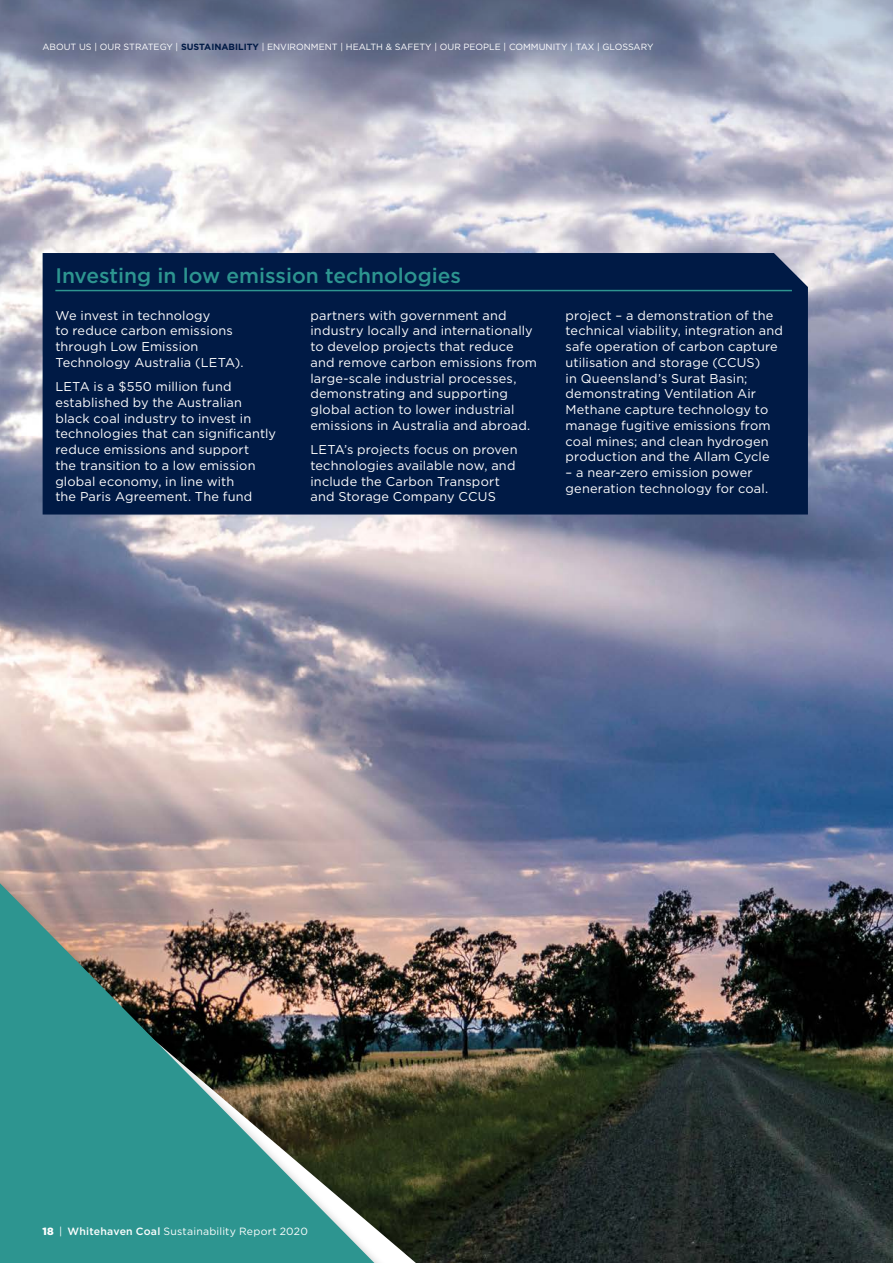
<style>
.page{position:relative;width:893px;height:1263px;background:#fff}
.page>*{position:absolute;margin:0;border:0;box-sizing:border-box;transform-origin:0 0}
.t1{font:500 21px "Gotham";color:#2d9590}
.t2{font:12.75px/15.8px "Gotham";letter-spacing:.015em;color:#fff}
.t3{font:10.5px "Gotham";letter-spacing:.02em;color:#fff}
.t4{font:9px "Gotham";color:#fff}
.s1{font-weight:700;color:#001a45}
.s2{font-weight:900}
.s3{font-weight:500}
</style>
<div class="page">
<img style="left:0;top:150px;width:893px;height:1113px">
<svg style="left:0;top:0;width:893px;height:150px;background:#a2a6b9"></svg>
<div style="left:43px;top:253px;width:765px;height:261px;background:#001a45"></div>
<hr style="left:55px;top:290px;width:737px;height:1px;background:#2d9590">
<div style="left:0;top:895px;width:445px;height:368px;background:#000;opacity:.2"></div>
<img style="left:401px;top:909px;width:15px;height:354px">
<div style="left:0;top:868px;width:401px;height:395px;background:#000;opacity:.2"></div>
<img style="left:0;top:883px;width:374px;height:380px">
<p class="t4" style="left:43px;top:41px;width:612px">ABOUT US | OUR STRATEGY | <span class="s1">SUSTAINABILITY</span> | ENVIRONMENT | HEALTH &amp; SAFETY | OUR PEOPLE | COMMUNITY | TAX | GLOSSARY</p>
<h1 class="t1" style="left:55px;top:261px;width:407px">Investing in low emission technologies</h1>
<p class="t2" style="left:55px;top:307px;width:190px">We invest in technology<br>to reduce carbon emissions through Low Emission<br>Technology Australia (LETA).</p>
<p class="t2" style="left:55px;top:378px;width:222px">LETA is a $550 million fund established by the Australian black coal industry to invest in technologies that can significantly reduce emissions and support<br>the transition to a low emission global economy, in line with<br>the Paris Agreement. The fund</p>
<p class="t2" style="left:310px;top:307px;width:228px">partners with government and industry locally and internationally to develop projects that reduce and remove carbon emissions from large-scale industrial processes, demonstrating and supporting global action to lower industrial emissions in Australia and abroad.</p>
<p class="t2" style="left:310px;top:441px;width:209px">LETA’s projects focus on proven technologies available now, and include the Carbon Transport and Storage Company CCUS</p>
<p class="t2" style="left:566px;top:307px;width:219px">project – a demonstration of the technical viability, integration and safe operation of carbon capture utilisation and storage (CCUS)<br>in Queensland’s Surat Basin; demonstrating Ventilation Air<br>Methane capture technology to manage fugitive emissions from coal mines; and clean hydrogen production and the Allam Cycle</p>
<p class="t2" style="left:566px;top:464px;width:204px">– a near-zero emission power generation technology for coal.</p>
<p class="t3" style="left:43px;top:1225px;width:267px"><span class="s2">18</span> | <span class="s3">Whitehaven Coal</span> Sustainability Report 2020</p>
</div>
